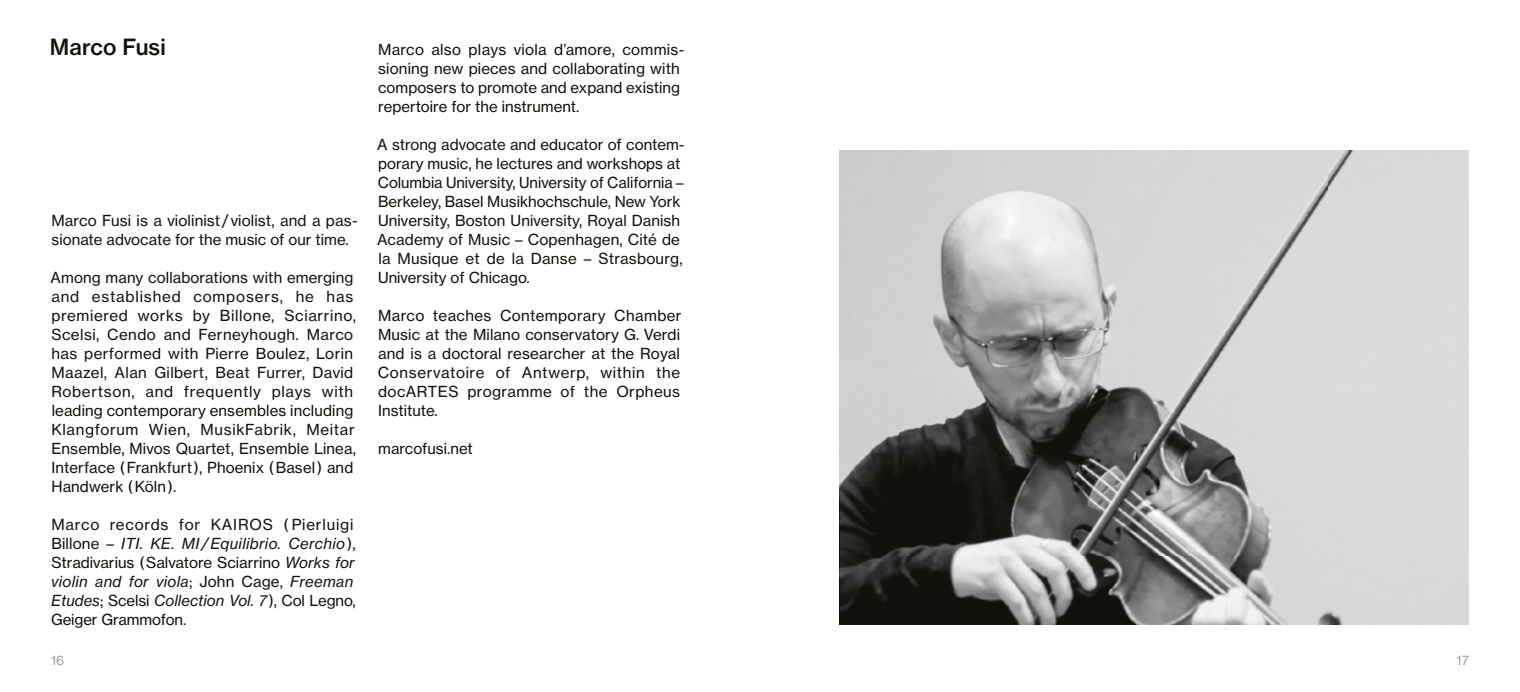
<style>
.page{position:relative;width:1520px;height:692px;background:#fff}
.page>*{position:absolute;margin:0;border:0;box-sizing:border-box;transform-origin:0 0}
.t1{font:22px "N Haas Grotesk TX Pro 65 Md";letter-spacing:.005em;color:#12120d}
.t2{font:15px/19px "N Haas Grotesk TX Pro 55 Rg";letter-spacing:.01em;color:#12120d}
.t3{font:15px/19px "N Haas Grotesk TX Pro 56 It";letter-spacing:.02em;color:#12120d}
.t4{font:15px "N Haas Grotesk TX Pro 55 Rg";letter-spacing:.05em;color:#12120d}
.t5{font:13px "N Haas Grotesk TX Pro 55 Rg";color:#9d9e9e}
.s1{font-family:"N Haas Grotesk TX Pro 55 Rg"}
.s2{font-family:"N Haas Grotesk TX Pro 56 It"}
</style>
<div class="page">
<img style="left:839px;top:150px;width:629px;height:474px">
<h1 class="t1" style="left:50px;top:33px;width:117px">Marco Fusi</h1>
<p class="t2" style="left:51px;top:211px;width:308px">Marco Fusi is a violinist / violist, and a pas&shy;sion ate advocate for the music of our time.</p>
<p class="t2" style="left:50px;top:268px;width:307px">Among many collaborations with emerging and established composers, he has premiered works by Billone, Sciarrino, Scelsi, Cendo and Ferneyhough. Marco has performed with Pierre Boulez, Lorin Maazel, Alan Gilbert, Beat Furrer, David Robertson, and frequently plays with leading contemporary ensembles including Klangforum Wien, MusikFabrik, Meitar Ensemble, Mivos Quartet, Ensemble Linea, Interface ( Frankfurt ), Phoenix ( Basel ) and Hand werk ( Köln ).</p>
<p class="t4" style="left:51px;top:515px;width:303px">Marco records for KAIROS ( Pierluigi</p>
<p class="t3" style="left:51px;top:534px;width:306px"><span class="s1">Billone –</span> ITI. KE. MI / Equilibrio. Cerchio <span class="s1">),</span></p>
<p class="t2" style="left:51px;top:553px;width:305px">Stradivarius ( Salvatore Sciarrino <span class="s2">Works for</span></p>
<p class="t3" style="left:51px;top:572px;width:306px">violin and for viola<span class="s1">; John Cage,</span> Freeman<br>Etudes<span class="s1">; Scelsi</span> Collection Vol. 7 <span class="s1">), Col Legno,</span></p>
<p class="t2" style="left:51px;top:610px;width:137px">Geiger Grammofon.</p>
<p class="t2" style="left:378px;top:40px;width:308px">Marco also plays viola d’amore, commis&shy;sioning new pieces and collaborating with composers to promote and expand existing repertoire for the instrument.</p>
<p class="t2" style="left:377px;top:135px;width:309px">A strong advocate and educator of contem&shy;porary music, he lectures and work shops at Columbia University, University of California – Berkeley, Basel Musikhochschule, New York University, Boston University, Royal Danish Academy of Music – Copenhagen, Cité de la Musique et de la Danse – Strasbourg, University of Chicago.</p>
<p class="t2" style="left:378px;top:306px;width:305px;text-align:justify">Marco teaches Contemporary Chamber Music at the Milano conservatory G. Verdi and is a doctoral researcher at the Royal Conser vatoire of Antwerp, within the docARTES programme of the Orpheus Institute.</p>
<p class="t2" style="left:378px;top:439px;width:96px">marcofusi.net</p>
<p class="t5" style="left:51px;top:652px;width:15px">16</p>
<p class="t5" style="left:1456px;top:652px;width:14px">17</p>
</div>
